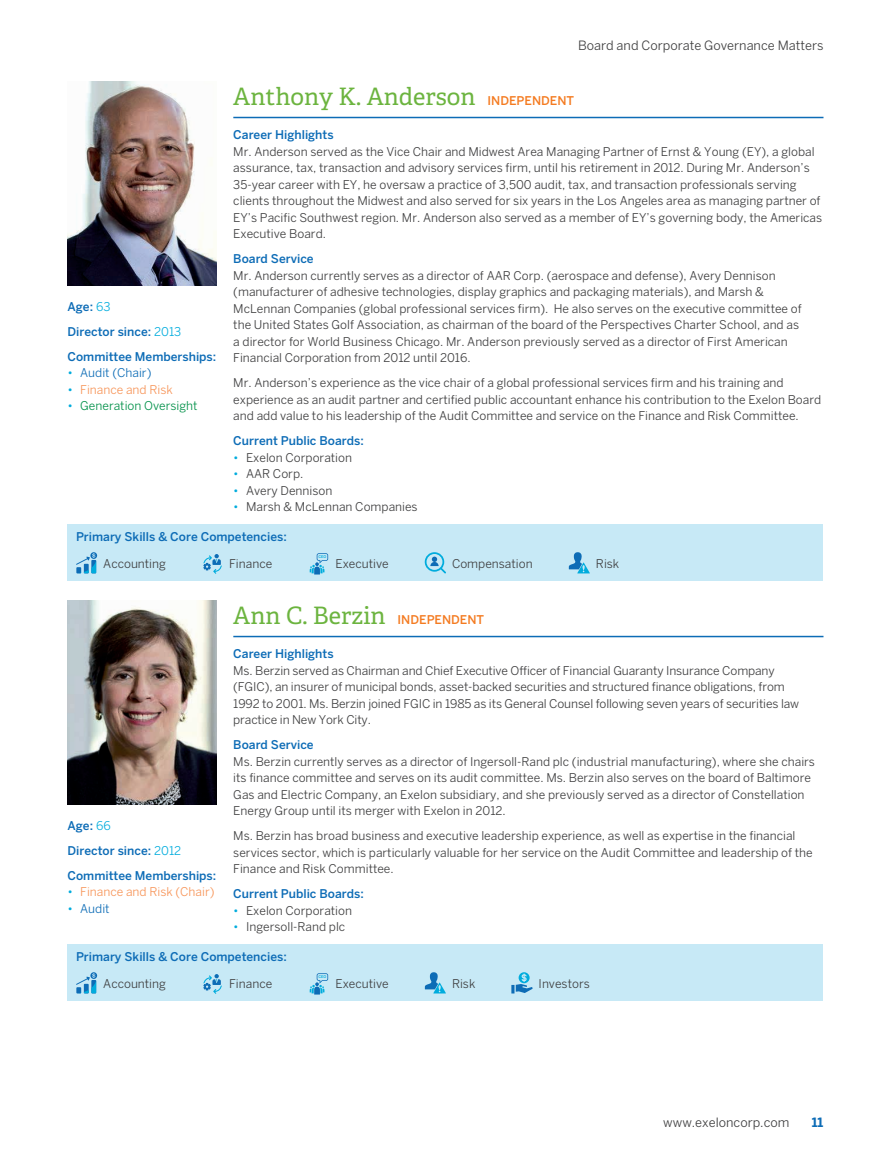
<style>
.page{position:relative;width:891px;height:1161px;background:#fff}
.page>*{position:absolute;margin:0;border:0;box-sizing:border-box;transform-origin:0 0}
.t1{font:24px "Adelle";color:#6cb43f}
.t2{font:12.75px "Benton Sans";color:#3e3e3f}
.t3{font:700 12.75px "Benton Sans";color:#0d6cb6}
.t4{font:12px/16.5px "Benton Sans";color:#3e3e3f}
.t5{font:500 12px/25px "Benton Sans";color:#0d6cb6}
.t6{font:12px "Benton Sans";color:#f79559}
.t7{font:12px "Benton Sans";color:#009048}
.t8{font:12px "Benton Sans";color:#0d6cb6}
.t9{font:500 3.75px "Benton Sans";color:#00acdd}
.s1{font-family:"Benton Sans";font-weight:500;font-size:12px;color:#f47b21}
.s2{color:#00acdd}
.s3{font-weight:400;color:#00acdd}
</style>
<div class="page">
<div style="left:68px;top:524px;width:756px;height:57px;background:#c7e9f6"></div>
<hr style="left:233px;top:117px;width:591px;height:1px;background:#0d6cb6">
<img style="left:68px;top:81px;width:149px;height:205px">
<svg style="left:76px;top:552px;width:21px;height:21px"></svg>
<svg style="left:203px;top:554px;width:19px;height:20px"></svg>
<svg style="left:310px;top:553px;width:18px;height:22px"></svg>
<svg style="left:425px;top:552px;width:21px;height:21px"></svg>
<svg style="left:569px;top:552px;width:21px;height:21px"></svg>
<div style="left:68px;top:944px;width:756px;height:57px;background:#c7e9f6"></div>
<hr style="left:233px;top:636px;width:591px;height:1px;background:#0d6cb6">
<img style="left:68px;top:600px;width:149px;height:205px">
<svg style="left:76px;top:972px;width:21px;height:21px"></svg>
<svg style="left:203px;top:974px;width:19px;height:20px"></svg>
<svg style="left:310px;top:973px;width:18px;height:22px"></svg>
<svg style="left:425px;top:972px;width:21px;height:21px"></svg>
<svg style="left:511px;top:972px;width:22px;height:21px"></svg>
<p class="t2" style="left:578px;top:38px;width:247px">Board and Corporate Governance Matters</p>
<h1 class="t1" style="left:233px;top:81px;width:342px">Anthony K. Anderson <span class="s1">INDEPENDENT</span></h1>
<p class="t5" style="left:233px;top:122px;width:102px">Career Highlights</p>
<p class="t4" style="left:233px;top:143px;width:590px">Mr. Anderson served as the Vice Chair and Midwest Area Managing Partner of Ernst &amp; Young (EY), a global assurance, tax, transaction and advisory services firm, until his retirement in 2012. During Mr. Anderson’s 35-year career with EY, he oversaw a practice of 3,500 audit, tax, and transaction professionals serving clients throughout the Midwest and also served for six years in the Los Angeles area as managing partner of EY’s Pacific Southwest region. Mr. Anderson also served as a member of EY’s governing body, the Americas Executive Board.</p>
<p class="t5" style="left:233px;top:246px;width:82px">Board Service</p>
<p class="t4" style="left:233px;top:267px;width:570px">Mr. Anderson currently serves as a director of AAR Corp. (aerospace and defense), Avery Dennison (manufacturer of adhesive technologies, display graphics and packaging materials), and Marsh &amp; McLennan Companies (global professional services firm). He also serves on the executive committee of the United States Golf Association, as chairman of the board of the Perspectives Charter School, and as a director for World Business Chicago. Mr. Anderson previously served as a director of First American Financial Corporation from 2012 until 2016.</p>
<p class="t4" style="left:233px;top:374px;width:590px">Mr. Anderson’s experience as the vice chair of a global professional services firm and his training and experience as an audit partner and certified public accountant enhance his contribution to the Exelon Board and add value to his leadership of the Audit Committee and service on the Finance and Risk Committee.</p>
<p class="t5" style="left:233px;top:428px;width:132px">Current Public Boards:</p>
<p class="t4" style="left:233px;top:449px;width:120px"><span class="s2">•</span> Exelon Corporation</p>
<p class="t4" style="left:233px;top:465px;width:72px"><span class="s2">•</span> AAR Corp.</p>
<p class="t4" style="left:233px;top:482px;width:101px"><span class="s2">•</span> Avery Dennison</p>
<p class="t4" style="left:233px;top:498px;width:186px"><span class="s2">•</span> Marsh &amp; McLennan Companies</p>
<p class="t5" style="left:76px;top:524px;width:212px">Primary Skills &amp; Core Competencies:</p>
<p class="t4" style="left:103px;top:555px;width:64px">Accounting</p>
<p class="t4" style="left:229px;top:555px;width:45px">Finance</p>
<p class="t5" style="left:68px;top:294px;width:150px">Age: <span class="s3">63<br></span>Director since: <span class="s3">2013<br></span>Committee Memberships:</p>
<p class="t8" style="left:68px;top:366px;width:85px"><span class="s2">•</span> Audit (Chair)</p>
<p class="t6" style="left:68px;top:382px;width:107px"><span class="s2">•</span> Finance and Risk</p>
<p class="t7" style="left:68px;top:399px;width:132px"><span class="s2">•</span> Generation Oversight</p>
<p class="t9" style="left:319px;top:555px;width:9px">CEO</p>
<p class="t4" style="left:336px;top:555px;width:55px">Executive</p>
<p class="t4" style="left:452px;top:555px;width:82px">Compensation</p>
<p class="t4" style="left:596px;top:555px;width:25px">Risk</p>
<h1 class="t1" style="left:233px;top:601px;width:252px">Ann C. Berzin <span class="s1">INDEPENDENT</span></h1>
<p class="t5" style="left:233px;top:641px;width:102px">Career Highlights</p>
<p class="t4" style="left:233px;top:662px;width:567px">Ms. Berzin served as Chairman and Chief Executive Officer of Financial Guaranty Insurance Company (FGIC), an insurer of municipal bonds, asset-backed securities and structured finance obligations, from 1992 to 2001. Ms. Berzin joined FGIC in 1985 as its General Counsel following seven years of securities law practice in New York City.</p>
<p class="t5" style="left:233px;top:732px;width:82px">Board Service</p>
<p class="t4" style="left:233px;top:753px;width:583px">Ms. Berzin currently serves as a director of Ingersoll-Rand plc (industrial manufacturing), where she chairs its finance committee and serves on its audit committee. Ms. Berzin also serves on the board of Baltimore Gas and Electric Company, an Exelon subsidiary, and she previously served as a director of Constellation Energy Group until its merger with Exelon in 2012.</p>
<p class="t4" style="left:233px;top:827px;width:581px">Ms. Berzin has broad business and executive leadership experience, as well as expertise in the financial services sector, which is particularly valuable for her service on the Audit Committee and leadership of the<br>Finance and Risk Committee.</p>
<p class="t5" style="left:233px;top:881px;width:132px">Current Public Boards:</p>
<p class="t4" style="left:233px;top:902px;width:120px"><span class="s2">•</span> Exelon Corporation</p>
<p class="t4" style="left:233px;top:918px;width:113px"><span class="s2">•</span> Ingersoll-Rand plc</p>
<p class="t5" style="left:76px;top:944px;width:212px">Primary Skills &amp; Core Competencies:</p>
<p class="t4" style="left:103px;top:975px;width:64px">Accounting</p>
<p class="t4" style="left:229px;top:975px;width:45px">Finance</p>
<p class="t5" style="left:68px;top:813px;width:150px">Age: <span class="s3">66<br></span>Director since: <span class="s3">2012<br></span>Committee Memberships:</p>
<p class="t6" style="left:68px;top:885px;width:149px"><span class="s2">•</span> Finance and Risk (Chair)</p>
<p class="t8" style="left:68px;top:901px;width:44px"><span class="s2">•</span> Audit</p>
<p class="t9" style="left:319px;top:975px;width:9px">CEO</p>
<p class="t4" style="left:336px;top:975px;width:55px">Executive</p>
<p class="t4" style="left:452px;top:975px;width:25px">Risk</p>
<p class="t4" style="left:539px;top:975px;width:53px">Investors</p>
<p class="t2" style="left:663px;top:1115px;width:128px">www.exeloncorp.com</p>
<p class="t3" style="left:812px;top:1115px;width:13px">11</p>
</div>
